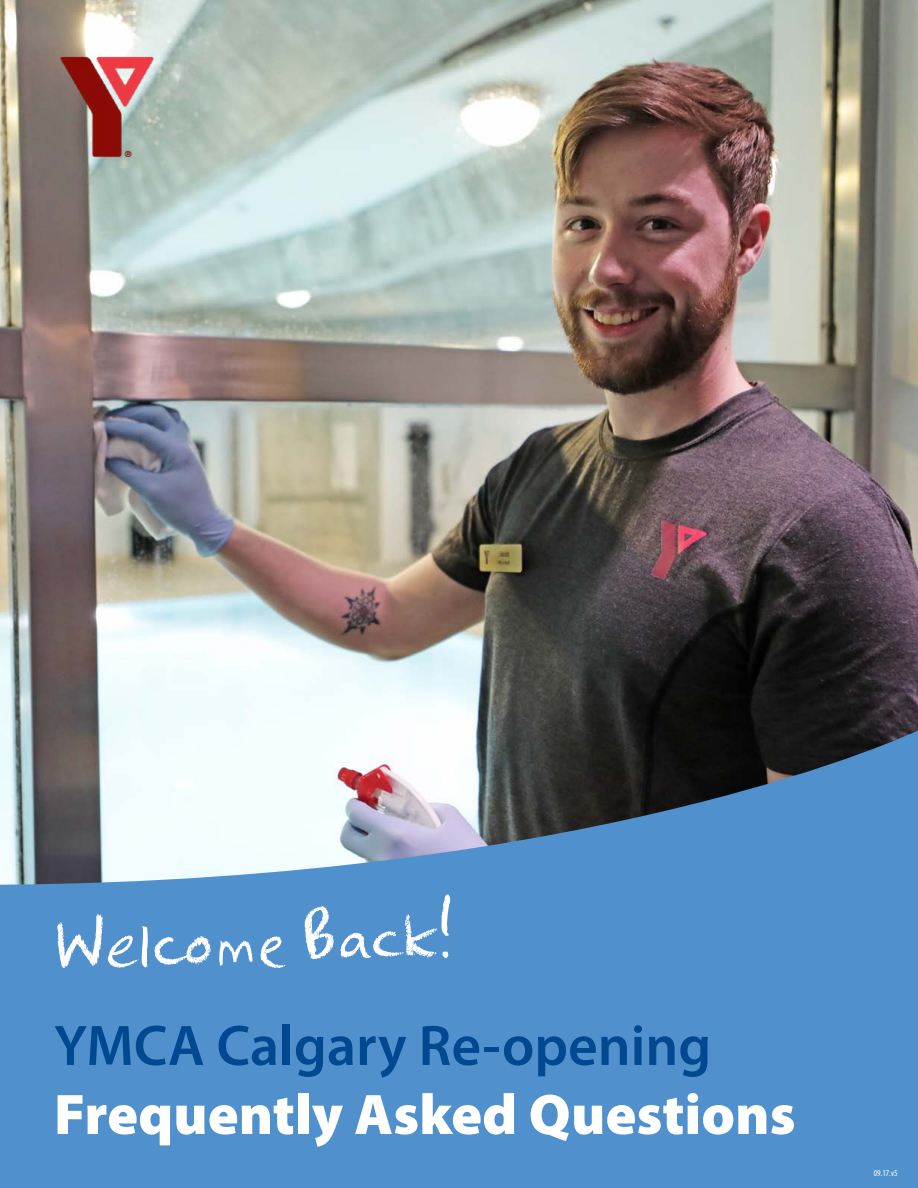
<style>
.page{position:relative;width:918px;height:1188px;background:#fff}
.page>*{position:absolute;margin:0;border:0;box-sizing:border-box;transform-origin:0 0}
.t1{font:88.5px "YMCA Script";color:#fff}
.t2{font:900 57.6px "Myriad Pro";color:#fff}
.t3{font:600 57.6px "Myriad Pro";color:#004990}
.t4{font:condensed 9px "Myriad Pro";color:#fff}
</style>
<div class="page">
<img style="left:0;top:0;width:918px;height:730px">
<svg style="left:0;top:730px;width:918px;height:458px;background:#6194c2"></svg>
<img style="left:54px;top:54px;width:105px;height:105px">
<h1 class="t1" style="left:51px;top:900px;width:402px;rotate:-2deg">Welcome Back!</h1>
<p class="t3" style="left:54px;top:1009px;width:659px">YMCA Calgary Re-opening</p>
<p class="t2" style="left:54px;top:1076px;width:743px">Frequently Asked Questions</p>
<p class="t4" style="left:874px;top:1167px;width:25px">09.17.v5</p>
</div>
